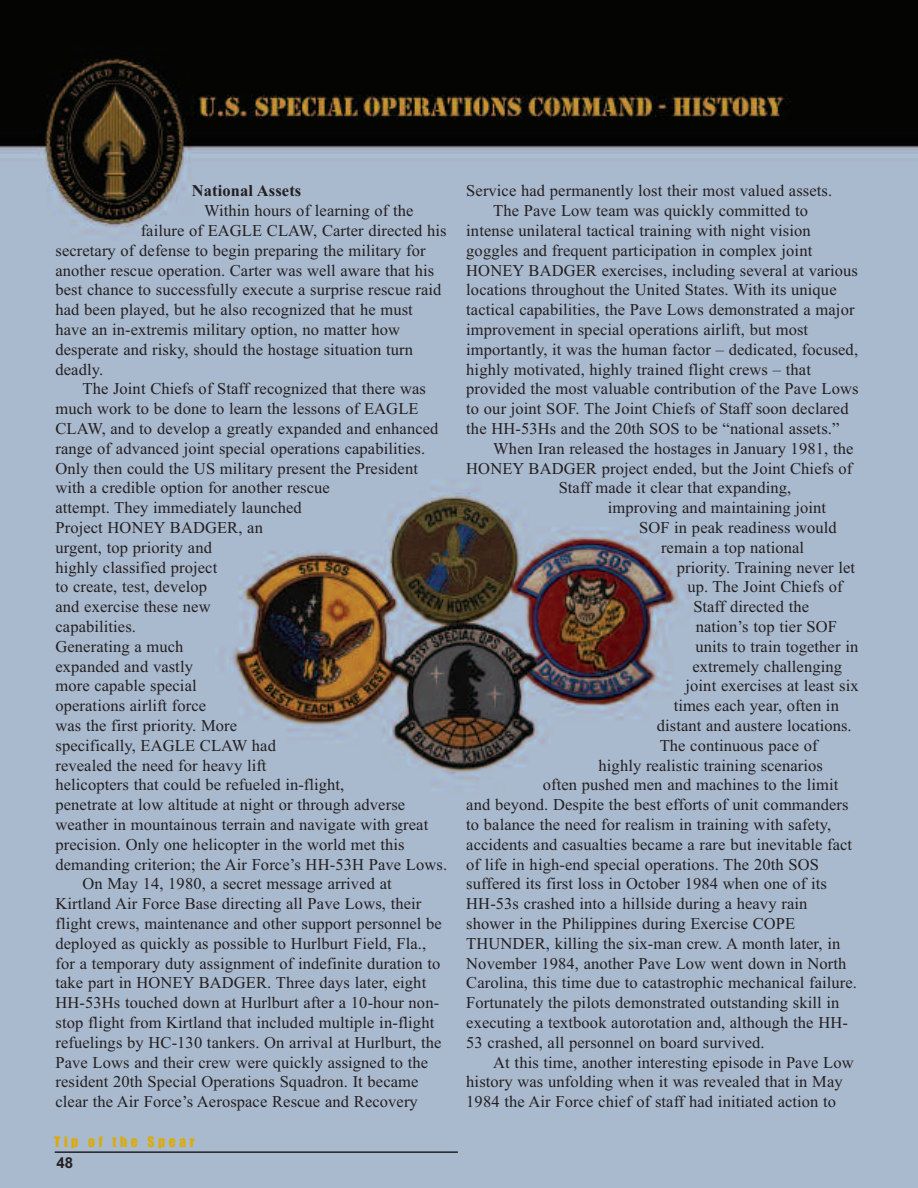
<style>
.page{position:relative;width:918px;height:1188px;background:#fff}
.page>*{position:absolute;margin:0;border:0;box-sizing:border-box;transform-origin:0 0}
.t1{font:16.5px "Times New Roman";letter-spacing:.005em;color:#231f20}
.t2{font:700 16.5px "Times New Roman";letter-spacing:.005em;color:#231f20}
.t3{font:700 15px "Arial";color:#231f20}
.t4{font:13.5px "Impact";letter-spacing:.27em;color:#d9ac0c}
</style>
<div class="page">
<img style="left:0;top:0;width:918px;height:1188px">
<hr style="left:55px;top:1151px;width:403px;height:2px;background:#231f20">
<p class="t2" style="left:192px;top:181px;width:111px">National Assets</p>
<p class="t1" style="left:204px;top:201px;width:211px">Within hours of learning of the</p>
<p class="t1" style="left:141px;top:221px;width:307px">failure of EAGLE CLAW, Carter directed his</p>
<p class="t1" style="left:56px;top:240px;width:372px">secretary of defense to begin preparing the military for</p>
<p class="t1" style="left:56px;top:260px;width:380px">another rescue operation. Carter was well aware that his</p>
<p class="t1" style="left:56px;top:280px;width:387px">best chance to successfully execute a surprise rescue raid</p>
<p class="t1" style="left:56px;top:300px;width:359px">had been played, but he also recognized that he must</p>
<p class="t1" style="left:56px;top:320px;width:346px">have an in-extremis military option, no matter how</p>
<p class="t1" style="left:56px;top:339px;width:359px">desperate and risky, should the hostage situation turn</p>
<p class="t1" style="left:56px;top:359px;width:49px">deadly.</p>
<p class="t1" style="left:83px;top:379px;width:345px">The Joint Chiefs of Staff recognized that there was</p>
<p class="t1" style="left:56px;top:399px;width:365px">much work to be done to learn the lessons of EAGLE</p>
<p class="t1" style="left:56px;top:419px;width:384px">CLAW, and to develop a greatly expanded and enhanced</p>
<p class="t1" style="left:56px;top:438px;width:371px">range of advanced joint special operations capabilities.</p>
<p class="t1" style="left:56px;top:458px;width:364px">Only then could the US military present the President</p>
<p class="t1" style="left:56px;top:478px;width:276px">with a credible option for another rescue</p>
<p class="t1" style="left:56px;top:498px;width:248px">attempt. They immediately launched</p>
<p class="t1" style="left:56px;top:518px;width:209px">Project HONEY BADGER, an</p>
<p class="t1" style="left:56px;top:537px;width:158px">urgent, top priority and</p>
<p class="t1" style="left:56px;top:557px;width:163px">highly classified project</p>
<p class="t1" style="left:56px;top:577px;width:153px">to create, test, develop</p>
<p class="t1" style="left:56px;top:597px;width:157px">and exercise these new</p>
<p class="t1" style="left:56px;top:617px;width:82px">capabilities.</p>
<p class="t1" style="left:56px;top:636px;width:130px">Generating a much</p>
<p class="t1" style="left:56px;top:656px;width:139px">expanded and vastly</p>
<p class="t1" style="left:56px;top:676px;width:143px">more capable special</p>
<p class="t1" style="left:56px;top:696px;width:152px">operations airlift force</p>
<p class="t1" style="left:56px;top:716px;width:183px">was the first priority. More</p>
<p class="t1" style="left:56px;top:735px;width:222px">specifically, EAGLE CLAW had</p>
<p class="t1" style="left:56px;top:755px;width:213px">revealed the need for heavy lift</p>
<p class="t1" style="left:56px;top:775px;width:290px">helicopters that could be refueled in-flight,</p>
<p class="t1" style="left:56px;top:795px;width:351px">penetrate at low altitude at night or through adverse</p>
<p class="t1" style="left:56px;top:815px;width:374px">weather in mountainous terrain and navigate with great</p>
<p class="t1" style="left:56px;top:834px;width:351px">precision. Only one helicopter in the world met this</p>
<p class="t1" style="left:56px;top:854px;width:393px">demanding criterion; the Air Force’s HH-53H Pave Lows.</p>
<p class="t1" style="left:83px;top:874px;width:311px">On May 14, 1980, a secret message arrived at</p>
<p class="t1" style="left:56px;top:894px;width:367px">Kirtland Air Force Base directing all Pave Lows, their</p>
<p class="t1" style="left:56px;top:914px;width:388px">flight crews, maintenance and other support personnel be</p>
<p class="t1" style="left:56px;top:933px;width:372px">deployed as quickly as possible to Hurlburt Field, Fla.,</p>
<p class="t1" style="left:56px;top:953px;width:387px">for a temporary duty assignment of indefinite duration to</p>
<p class="t1" style="left:56px;top:973px;width:372px">take part in HONEY BADGER. Three days later, eight</p>
<p class="t1" style="left:56px;top:993px;width:385px">HH-53Hs touched down at Hurlburt after a 10-hour non-</p>
<p class="t1" style="left:56px;top:1013px;width:380px">stop flight from Kirtland that included multiple in-flight</p>
<p class="t1" style="left:56px;top:1032px;width:387px">refuelings by HC-130 tankers. On arrival at Hurlburt, the</p>
<p class="t1" style="left:56px;top:1052px;width:374px">Pave Lows and their crew were quickly assigned to the</p>
<p class="t1" style="left:56px;top:1072px;width:365px">resident 20th Special Operations Squadron. It became</p>
<p class="t1" style="left:56px;top:1092px;width:364px">clear the Air Force’s Aerospace Rescue and Recovery</p>
<p class="t4" style="left:54px;top:1135px;width:142px">Tip of the Spear</p>
<p class="t3" style="left:57px;top:1154px;width:18px">48</p>
<p class="t1" style="left:466px;top:181px;width:367px">Service had permanently lost their most valued assets.</p>
<p class="t1" style="left:493px;top:201px;width:316px">The Pave Low team was quickly committed to</p>
<p class="t1" style="left:466px;top:221px;width:346px">intense unilateral tactical training with night vision</p>
<p class="t1" style="left:466px;top:240px;width:347px">goggles and frequent participation in complex joint</p>
<p class="t1" style="left:466px;top:260px;width:393px">HONEY BADGER exercises, including several at various</p>
<p class="t1" style="left:466px;top:280px;width:372px">locations throughout the United States. With its unique</p>
<p class="t1" style="left:466px;top:300px;width:390px">tactical capabilities, the Pave Lows demonstrated a major</p>
<p class="t1" style="left:466px;top:320px;width:343px">improvement in special operations airlift, but most</p>
<p class="t1" style="left:466px;top:339px;width:393px">importantly, it was the human factor – dedicated, focused,</p>
<p class="t1" style="left:466px;top:359px;width:346px">highly motivated, highly trained flight crews – that</p>
<p class="t1" style="left:466px;top:379px;width:394px">provided the most valuable contribution of the Pave Lows</p>
<p class="t1" style="left:466px;top:399px;width:384px">to our joint SOF. The Joint Chiefs of Staff soon declared</p>
<p class="t1" style="left:466px;top:419px;width:375px">the HH-53Hs and the 20th SOS to be “national assets.”</p>
<p class="t1" style="left:493px;top:438px;width:362px">When Iran released the hostages in January 1981, the</p>
<p class="t1" style="left:466px;top:458px;width:388px">HONEY BADGER project ended, but the Joint Chiefs of</p>
<p class="t1" style="left:559px;top:478px;width:234px">Staff made it clear that expanding,</p>
<p class="t1" style="left:608px;top:498px;width:220px">improving and maintaining joint</p>
<p class="t1" style="left:639px;top:518px;width:199px">SOF in peak readiness would</p>
<p class="t1" style="left:661px;top:537px;width:145px">remain a top national</p>
<p class="t1" style="left:677px;top:557px;width:180px">priority. Training never let</p>
<p class="t1" style="left:687px;top:577px;width:157px">up. The Joint Chiefs of</p>
<p class="t1" style="left:693px;top:597px;width:117px">Staff directed the</p>
<p class="t1" style="left:696px;top:617px;width:143px">nation’s top tier SOF</p>
<p class="t1" style="left:695px;top:636px;width:164px">units to train together in</p>
<p class="t1" style="left:692px;top:656px;width:151px">extremely challenging</p>
<p class="t1" style="left:686px;top:676px;width:175px">joint exercises at least six</p>
<p class="t1" style="left:674px;top:696px;width:167px">times each year, often in</p>
<p class="t1" style="left:657px;top:716px;width:196px">distant and austere locations.</p>
<p class="t1" style="left:660px;top:735px;width:159px">The continuous pace of</p>
<p class="t1" style="left:599px;top:755px;width:226px">highly realistic training scenarios</p>
<p class="t1" style="left:543px;top:775px;width:297px">often pushed men and machines to the limit</p>
<p class="t1" style="left:466px;top:795px;width:384px">and beyond. Despite the best efforts of unit commanders</p>
<p class="t1" style="left:466px;top:815px;width:366px">to balance the need for realism in training with safety,</p>
<p class="t1" style="left:466px;top:834px;width:387px">accidents and casualties became a rare but inevitable fact</p>
<p class="t1" style="left:466px;top:854px;width:354px">of life in high-end special operations. The 20th SOS</p>
<p class="t1" style="left:466px;top:874px;width:362px">suffered its first loss in October 1984 when one of its</p>
<p class="t1" style="left:466px;top:894px;width:343px">HH-53s crashed into a hillside during a heavy rain</p>
<p class="t1" style="left:466px;top:914px;width:331px">shower in the Philippines during Exercise COPE</p>
<p class="t1" style="left:466px;top:933px;width:376px">THUNDER, killing the six-man crew. A month later, in</p>
<p class="t1" style="left:466px;top:953px;width:382px">November 1984, another Pave Low went down in North</p>
<p class="t1" style="left:466px;top:973px;width:392px">Carolina, this time due to catastrophic mechanical failure.</p>
<p class="t1" style="left:466px;top:993px;width:375px">Fortunately the pilots demonstrated outstanding skill in</p>
<p class="t1" style="left:466px;top:1013px;width:383px">executing a textbook autorotation and, although the HH-</p>
<p class="t1" style="left:466px;top:1032px;width:300px">53 crashed, all personnel on board survived.</p>
<p class="t1" style="left:493px;top:1052px;width:362px">At this time, another interesting episode in Pave Low</p>
<p class="t1" style="left:466px;top:1072px;width:378px">history was unfolding when it was revealed that in May</p>
<p class="t1" style="left:466px;top:1092px;width:371px">1984 the Air Force chief of staff had initiated action to</p>
</div>
